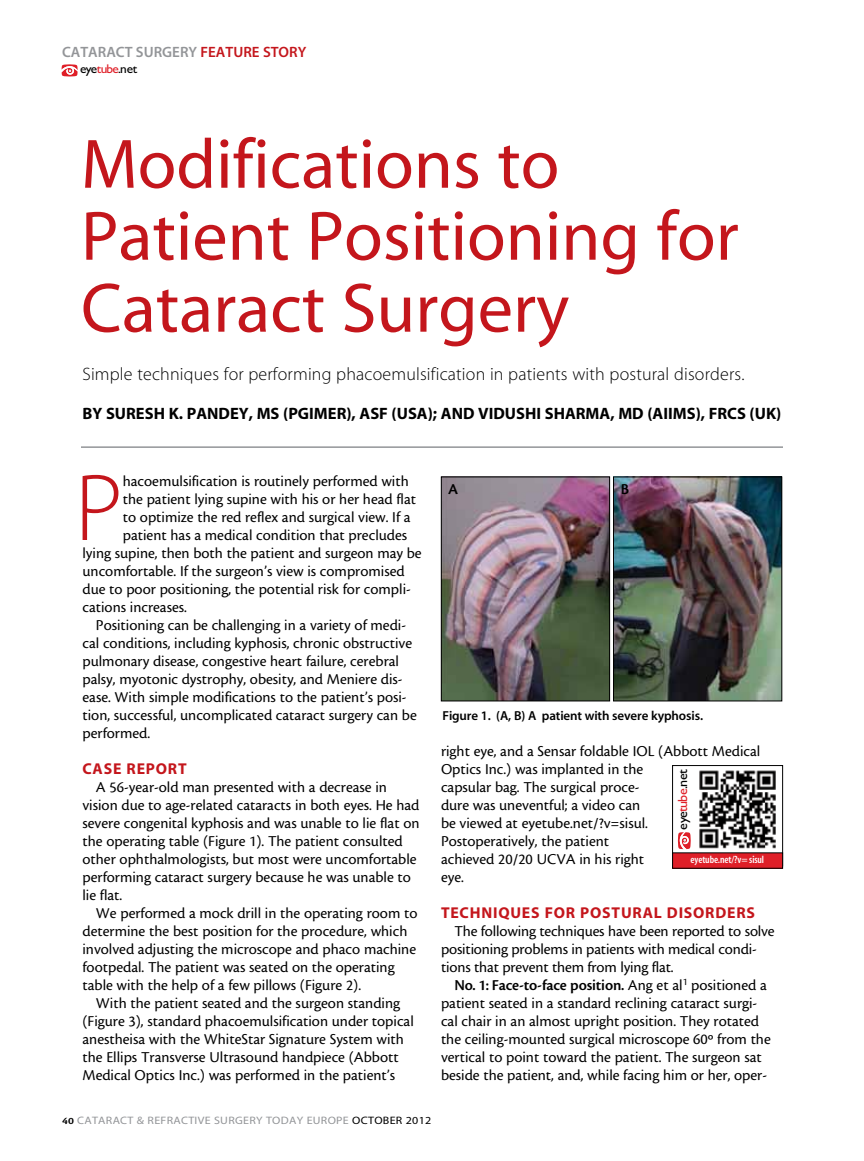
<style>
.page{position:relative;width:864px;height:1161px;background:#fff}
.page>*{position:absolute;margin:0;border:0;box-sizing:border-box;transform-origin:0 0}
.t1{font:95.85px "Myriad MM 215 600";color:#c4161c}
.t2{font:70.5px/72px "Myriad MM 400 600";color:#c4161c}
.t3{font:18px "Myriad MM 215 600";letter-spacing:.01em;color:#000}
.t4{font:16.5px "Myriad MM 700 600";color:#000}
.t5{font:15.75px/18px "Cronos MM 408 10";color:#000}
.t6{font:15.75px "Cronos MM 574 10";letter-spacing:-.01em;color:#000}
.t7{font:15.75px "Myriad MM 700 600";letter-spacing:.05em;color:#c4161c}
.t8{font:15px "Myriad MM 565 600";color:#939598}
.t9{font:13.35px "Gill Sans";letter-spacing:-.035em;color:#000;scale:1.05 1}
.t10{font:13.05px "Myriad MM 565 600";letter-spacing:-.01em;color:#000}
.t11{font:12.75px "Gill Sans";letter-spacing:-.04em;color:#000;scale:1.05 1}
.t12{font:10.8px "Myriad MM 400 600";letter-spacing:.025em;color:#939598;scale:1.11 1}
.t13{font:10.8px "Myriad MM 400 600";letter-spacing:.025em;color:#000;scale:1.11 1}
.t14{font:10.5px "Myriad MM 565 300";letter-spacing:-.01em;color:#fff}
.s1{color:#c4161c}
.s2{color:#df1f28}
.s3{font-family:"Cronos MM 408 10"}
.s4{font-family:"Cronos MM 574 8";font-size:10.2px;color:#000}
.s5{color:#939598}
</style>
<div class="page">
<hr style="left:81px;top:446px;width:702px;height:2px;background:#939598">
<div style="left:672px;top:765px;width:111px;height:101px;border:1px solid #000"></div>
<svg style="left:678px;top:832px;width:13px;height:17px"></svg>
<img style="left:699px;top:770px;width:77px;height:79px">
<div style="left:673px;top:853px;width:110px;height:15px;background:#df1f28"></div>
<div style="left:672px;top:852px;width:111px;height:17px;border:1px solid #000"></div>
<svg style="left:62px;top:64px;width:16px;height:13px"></svg>
<img style="left:443px;top:479px;width:165px;height:220px">
<div style="left:441px;top:477px;width:169px;height:224px;border:1px solid #000"></div>
<img style="left:615px;top:479px;width:165px;height:220px">
<div style="left:613px;top:477px;width:169px;height:224px;border:1px solid #000"></div>
<p class="t8" style="left:62px;top:45px;width:246px">CATARACT SURGERY <span class="s1">FEATURE STORY</span></p>
<p class="t11" style="left:80px;top:62px;width:56px">eye<span class="s2">tube</span>.net</p>
<h2 class="t2" style="left:81px;top:132px;width:659px">Modifications to<br>Patient Positioning for<br>Cataract Surgery</h2>
<p class="t3" style="left:82px;top:365px;width:664px">Simple techniques for performing phacoemulsification in patients with postural disorders.</p>
<p class="t4" style="left:82px;top:405px;width:44px">BY SURESH</p>
<p class="t4" style="left:169px;top:405px;width:40px">K. PANDE</p>
<p class="t4" style="left:239px;top:405px;width:215px">Y, MS (PGIMER), ASF (USA); AND</p>
<p class="t4" style="left:478px;top:405px;width:20px">VIDUSHI</p>
<p class="t4" style="left:545px;top:405px;width:21px">SHARMA</p>
<p class="t4" style="left:610px;top:405px;width:172px">, MD (AIIMS), FRCS (UK)</p>
<h1 class="t1" style="left:75px;top:462px;width:50px">P</h1>
<p class="t5" style="left:123px;top:472px;width:287px">hacoemulsification is routinely performed with</p>
<p class="t5" style="left:123px;top:490px;width:295px">the patient lying supine with his or her head flat</p>
<p class="t5" style="left:123px;top:508px;width:289px">to optimize the red reflex and surgical view. If a</p>
<p class="t5" style="left:123px;top:526px;width:286px">patient has a medical condition that precludes</p>
<p class="t5" style="left:83px;top:544px;width:341px">lying supine, then both the patient and surgeon may be</p>
<p class="t5" style="left:83px;top:562px;width:324px">uncomfortable. If the surgeon’s view is compromised</p>
<p class="t5" style="left:83px;top:580px;width:330px">due to poor positioning, the potential risk for compli-</p>
<p class="t5" style="left:83px;top:598px;width:106px">cations increases.</p>
<p class="t5" style="left:96px;top:616px;width:312px">Positioning can be challenging in a variety of medi-</p>
<p class="t5" style="left:83px;top:634px;width:331px">cal conditions, including kyphosis, chronic obstructive</p>
<p class="t5" style="left:83px;top:652px;width:318px">pulmonary disease, congestive heart failure, cerebral</p>
<p class="t5" style="left:83px;top:670px;width:322px">palsy, myotonic dystrophy, obesity, and Meniere dis-</p>
<p class="t5" style="left:83px;top:688px;width:326px">ease. With simple modifications to the patient’s posi-</p>
<p class="t5" style="left:83px;top:706px;width:336px">tion, successful, uncomplicated cataract surgery can be</p>
<p class="t5" style="left:83px;top:724px;width:69px">performed.</p>
<p class="t7" style="left:83px;top:761px;width:106px">CASE REPORT</p>
<p class="t5" style="left:83px;top:778px;width:339px;text-indent:13px">A 56-year-old man presented with a decrease in vision due to age-related cataracts in both eyes. He had severe congenital kyphosis and was unable to lie flat on the operating table (Figure 1). The patient consulted other ophthalmologists, but most were uncomfortable performing cataract surgery because he was unable to lie flat.</p>
<p class="t5" style="left:83px;top:904px;width:337px;text-indent:13px">We performed a mock drill in the operating room to determine the best position for the procedure, which involved adjusting the microscope and phaco machine footpedal. The patient was seated on the operating table with the help of a few pillows (Figure 2).</p>
<p class="t5" style="left:83px;top:994px;width:333px;text-indent:13px">With the patient seated and the surgeon standing (Figure 3), standard phacoemulsification under topical anestheisa with the WhiteStar Signature System with the Ellips Transverse Ultrasound handpiece (Abbott Medical Optics Inc.) was performed in the patient’s</p>
<p class="t6" style="left:448px;top:481px;width:11px">A</p>
<p class="t6" style="left:621px;top:481px;width:10px">B</p>
<p class="t10" style="left:442px;top:709px;width:262px">FIGURE 1. (A, B) A PATIENT WITH SEVERE KYPHOSIS.</p>
<p class="t5" style="left:441px;top:742px;width:321px">right eye, and a Sensar foldable IOL (Abbott Medical<br>Optics Inc.) was implanted in the<br>capsular bag. The surgical proce-<br>dure was uneventful; a video can<br>be viewed at eyetube.net/?v=sisul.<br>Postoperatively, the patient<br>achieved 20/20 UCVA in his right<br>eye.</p>
<p class="t7" style="left:441px;top:905px;width:316px">TECHNIQUES FOR POSTURAL DISORDERS</p>
<p class="t5" style="left:441px;top:923px;width:335px;text-indent:13px">The following techniques have been reported to solve positioning problems in patients with medical condi&shy;tions that prevent them from lying flat.</p>
<p class="t6" style="left:454px;top:977px;width:314px">No. 1: Face-to-face position. <span class="s3">Ang et al</span><sup>1</sup> <span class="s3">positioned a</span></p>
<p class="t5" style="left:441px;top:994px;width:331px">patient seated in a standard reclining cataract surgi&shy;cal chair in an almost upright position. They rotated the ceiling-mounted surgical microscope 60º from the vertical to point toward the patient. The surgeon sat beside the patient, and, while facing him or her, oper-</p>
<p class="t9" style="left:675px;top:830px;width:59px;rotate:-90deg">eye<span class="s2">tube</span>.net</p>
<p class="t14" style="left:691px;top:855px;width:75px">eyetube.net/?v= sisul</p>
<p class="t12" style="left:62px;top:1115px;width:228px"><span class="s4">40</span> Cataract &amp; Refractive Surgery Today EURO</p>
<p class="t13" style="left:336px;top:1115px;width:87px"><span class="s5">PE</span> october 2012</p>
</div>
